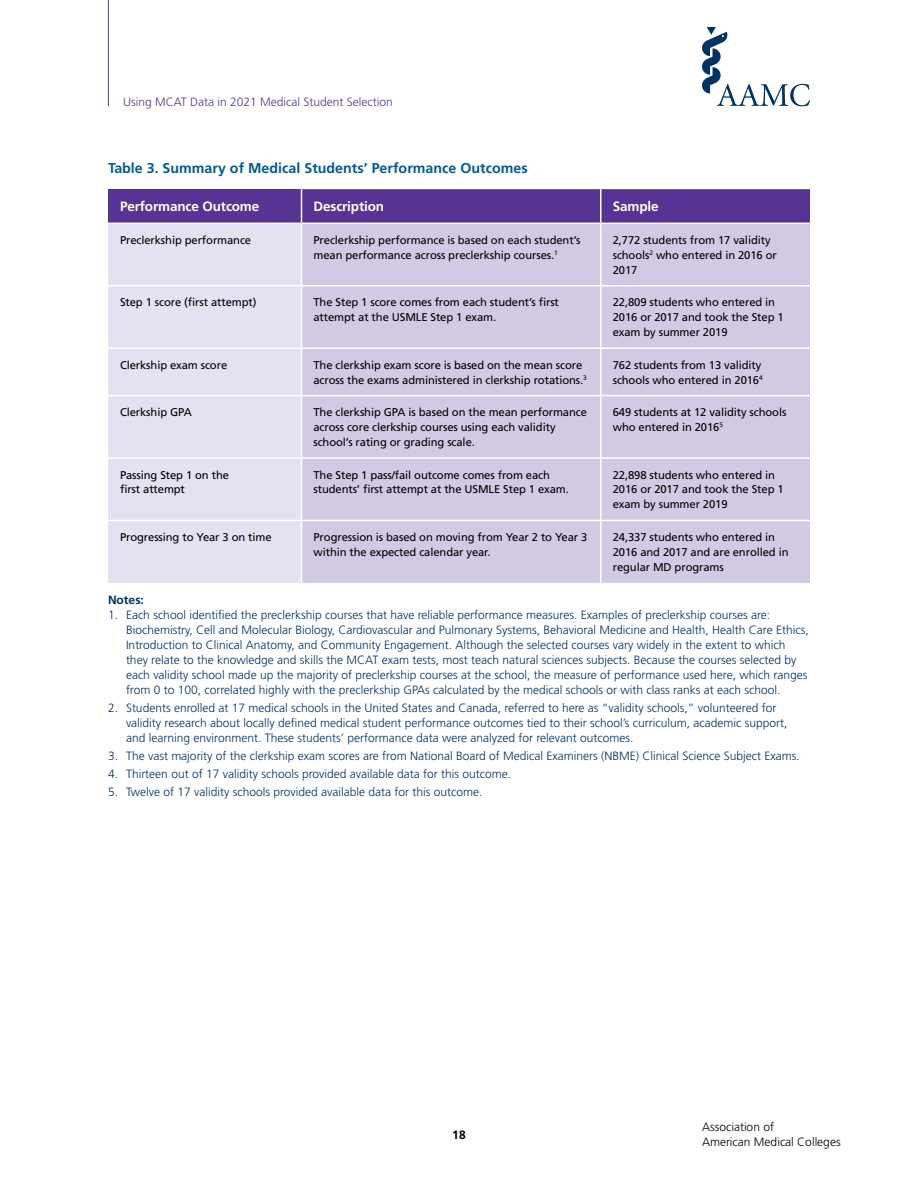
<style>
.page{position:relative;width:918px;height:1188px;background:#fff}
.page>*{position:absolute;margin:0;border:0;box-sizing:border-box;transform-origin:0 0}
.t1{font:700 14.25px "Frutiger";color:#005a96}
.t2{font:700 13.5px "Frutiger";letter-spacing:-.01em;color:#fff}
.t3{font:300 12px/15px "Frutiger";color:#003262}
.t4{font:300 12px "Frutiger";color:#573393}
.t5{font:300 12px/14.4px "Frutiger";color:#000}
.t6{font:700 12px "Frutiger";color:#003262}
.t7{font:700 12px "Frutiger";color:#000}
.t8{font:11.25px/15px "Frutiger";letter-spacing:-.01em;color:#000}
</style>
<div class="page">
<svg style="left:702px;top:27px;width:108px;height:79px"></svg>
<hr style="left:108px;top:0;width:1px;height:106px;background:#573393">
<div style="left:108px;top:189px;width:194px;height:34px;background:#573393"></div>
<div style="left:302px;top:189px;width:508px;height:34px;background:#573393"></div>
<div style="left:108px;top:224px;width:193px;height:359px;background:#e5e1f0"></div>
<div style="left:302px;top:224px;width:508px;height:359px;background:#d2cae5"></div>
<hr style="left:301px;top:189px;width:1px;height:34px;background:#fff">
<hr style="left:600px;top:189px;width:2px;height:34px;background:#fff">
<hr style="left:600px;top:224px;width:2px;height:61px;background:#fff">
<hr style="left:108px;top:285px;width:194px;height:1px;background:#fff">
<hr style="left:302px;top:285px;width:299px;height:1px;background:#fff">
<hr style="left:601px;top:285px;width:209px;height:1px;background:#fff">
<hr style="left:600px;top:286px;width:2px;height:61px;background:#fff">
<hr style="left:108px;top:347px;width:194px;height:2px;background:#fff">
<hr style="left:302px;top:347px;width:299px;height:2px;background:#fff">
<hr style="left:601px;top:347px;width:209px;height:2px;background:#fff">
<hr style="left:600px;top:349px;width:2px;height:46px;background:#fff">
<hr style="left:108px;top:395px;width:194px;height:1px;background:#fff">
<hr style="left:302px;top:395px;width:299px;height:1px;background:#fff">
<hr style="left:601px;top:395px;width:209px;height:1px;background:#fff">
<hr style="left:600px;top:396px;width:2px;height:61px;background:#fff">
<hr style="left:108px;top:457px;width:194px;height:2px;background:#fff">
<hr style="left:302px;top:457px;width:299px;height:2px;background:#fff">
<hr style="left:601px;top:457px;width:209px;height:2px;background:#fff">
<hr style="left:600px;top:459px;width:2px;height:61px;background:#fff">
<hr style="left:108px;top:520px;width:194px;height:1px;background:#fff">
<hr style="left:302px;top:520px;width:299px;height:1px;background:#fff">
<hr style="left:601px;top:520px;width:209px;height:1px;background:#fff">
<hr style="left:600px;top:521px;width:2px;height:62px;background:#fff">
<p class="t4" style="left:123px;top:95px;width:271px">Using MCAT Data in 2021 Medical Student Selection</p>
<p class="t1" style="left:108px;top:159px;width:421px">Table 3. Summary of Medical Students’ Performance Outcomes</p>
<p class="t2" style="left:120px;top:199px;width:141px">Performance Outcome</p>
<p class="t2" style="left:313px;top:199px;width:72px">Description</p>
<p class="t2" style="left:613px;top:199px;width:47px">Sample</p>
<p class="t8" style="left:120px;top:232px;width:133px">Preclerkship performance</p>
<p class="t8" style="left:314px;top:232px;width:268px">Preclerkship performance is based on each student’s mean performance across preclerkship courses.<sup>1</sup></p>
<p class="t8" style="left:613px;top:232px;width:166px">2,772 students from 17 validity schools<sup>2</sup> who entered in 2016 or<br>2017</p>
<p class="t8" style="left:120px;top:295px;width:138px">Step 1 score (first attempt)</p>
<p class="t8" style="left:314px;top:295px;width:247px">The Step 1 score comes from each student’s first attempt at the USMLE Step 1 exam.</p>
<p class="t8" style="left:613px;top:295px;width:172px">22,809 students who entered in<br>2016 or 2017 and took the Step 1 exam by summer 2019</p>
<p class="t8" style="left:120px;top:357px;width:109px">Clerkship exam score</p>
<p class="t8" style="left:314px;top:357px;width:275px">The clerkship exam score is based on the mean score across the exams administered in clerkship rotations.<sup>3</sup></p>
<p class="t8" style="left:613px;top:357px;width:152px">762 students from 13 validity schools who entered in 2016<sup>4</sup></p>
<p class="t8" style="left:120px;top:405px;width:74px">Clerkship GPA</p>
<p class="t8" style="left:314px;top:405px;width:275px">The clerkship GPA is based on the mean performance across core clerkship courses using each validity school’s rating or grading scale.</p>
<p class="t8" style="left:613px;top:405px;width:175px">649 students at 12 validity schools who entered in 2016<sup>5</sup></p>
<p class="t8" style="left:120px;top:467px;width:111px">Passing Step 1 on the first attempt</p>
<p class="t8" style="left:314px;top:467px;width:257px">The Step 1 pass/fail outcome comes from each students’ first attempt at the USMLE Step 1 exam.</p>
<p class="t8" style="left:613px;top:467px;width:172px">22,898 students who entered in<br>2016 or 2017 and took the Step 1 exam by summer 2019</p>
<p class="t8" style="left:120px;top:530px;width:153px">Progressing to Year 3 on time</p>
<p class="t8" style="left:314px;top:530px;width:275px">Progression is based on moving from Year 2 to Year 3 within the expected calendar year.</p>
<p class="t8" style="left:613px;top:530px;width:177px">24,337 students who entered in<br>2016 and 2017 and are enrolled in regular MD programs</p>
<p class="t6" style="left:108px;top:593px;width:37px">Notes:</p>
<p class="t3" style="left:126px;top:607px;width:684px;text-indent:-18px">1. Each school identified the preclerkship courses that have reliable performance measures. Examples of preclerkship courses are:<br>Biochemistry, Cell and Molecular Biology, Cardiovascular and Pulmonary Systems, Behavioral Medicine and Health, Health Care Ethics, Introduction to Clinical Anatomy, and Community Engagement. Although the selected courses vary widely in the extent to which they relate to the knowledge and skills the MCAT exam tests, most teach natural sciences subjects. Because the courses selected by each validity school made up the majority of preclerkship courses at the school, the measure of performance used here, which ranges from 0 to 100, correlated highly with the preclerkship GPAs calculated by the medical schools or with class ranks at each school.</p>
<p class="t3" style="left:126px;top:700px;width:663px;text-indent:-18px">2. Students enrolled at 17 medical schools in the United States and Canada, referred to here as “validity schools,” volunteered for validity research about locally defined medical student performance outcomes tied to their school’s curriculum, academic support, and learning environment. These students’ performance data were analyzed for relevant outcomes.</p>
<p class="t3" style="left:108px;top:748px;width:693px">3. The vast majority of the clerkship exam scores are from National Board of Medical Examiners (NBME) Clinical Science Subject Exams.</p>
<p class="t3" style="left:108px;top:766px;width:405px">4. Thirteen out of 17 validity schools provided available data for this outcome.</p>
<p class="t3" style="left:108px;top:784px;width:376px">5. Twelve of 17 validity schools provided available data for this outcome.</p>
<p class="t7" style="left:452px;top:1127px;width:15px">18</p>
<p class="t5" style="left:702px;top:1120px;width:140px">Association of<br>American Medical Colleges</p>
</div>
